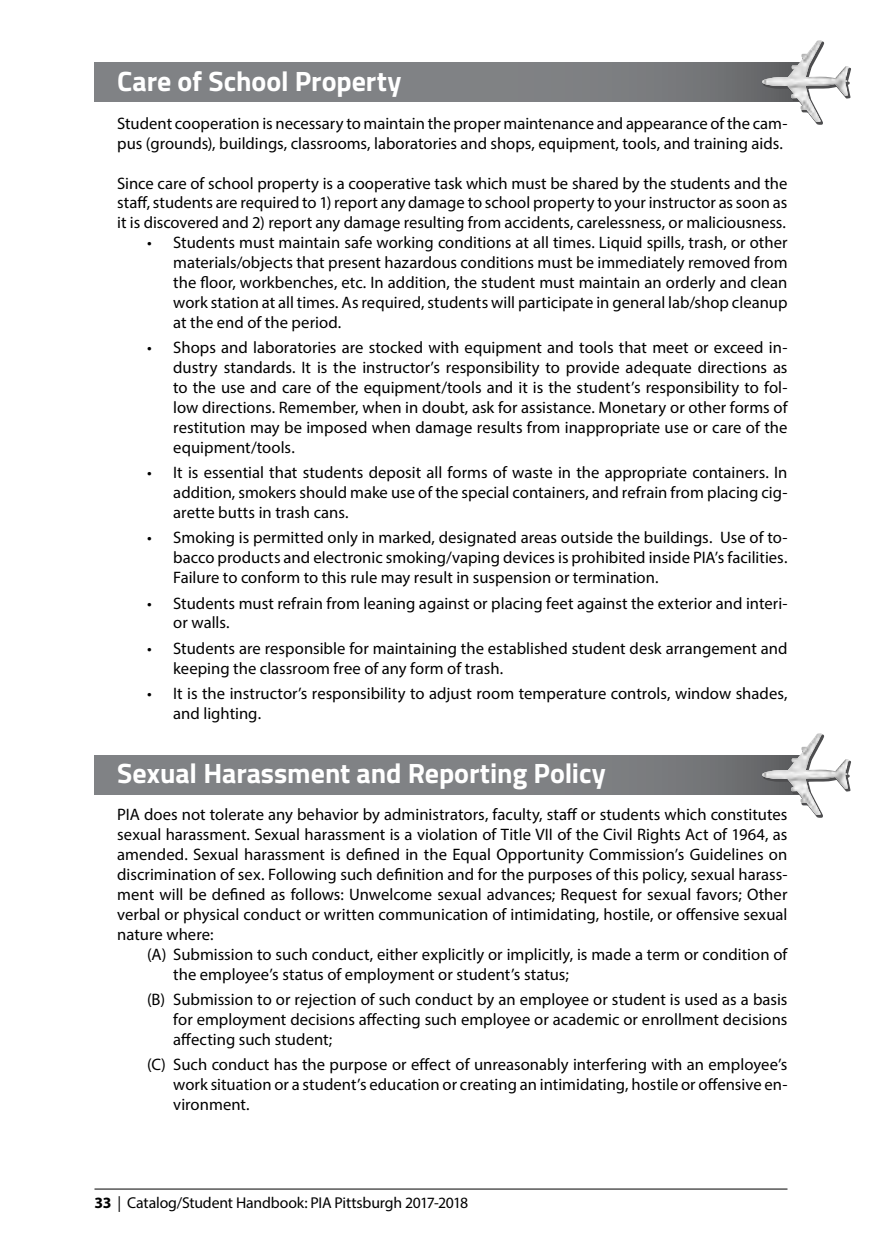
<style>
.page{position:relative;width:882px;height:1260px;background:#fff}
.page>*{position:absolute;margin:0;border:0;box-sizing:border-box;transform-origin:0 0}
.t1{font:700 28px "Titillium Web";color:#fff}
.t2{font:16.62px/19.9px "Myriad Pro";color:#000;text-align:justify}
.t3{font:15.75px "Myriad Pro";letter-spacing:-.015em;color:#000}
.s1{font-weight:700}
</style>
<div class="page">
<hr style="left:94px;top:1189px;width:694px;height:1px;background:#000">
<div style="left:94px;top:755px;width:710px;height:40px;background:linear-gradient(to right,#848689,#757779)"></div>
<svg style="left:815px;top:760px;width:36px;height:58px"></svg>
<img style="left:762px;top:733px;width:87px;height:82px">
<div style="left:94px;top:62px;width:710px;height:40px;background:linear-gradient(to right,#848689,#757779)"></div>
<svg style="left:815px;top:67px;width:36px;height:58px"></svg>
<img style="left:762px;top:40px;width:87px;height:82px">
<h1 class="t1" style="left:117px;top:60px;width:286px">Care of School Property</h1>
<p class="t2" style="left:117px;top:113px;width:672px">Student cooperation is necessary to maintain the proper maintenance and appearance of the cam&shy;pus (grounds), buildings, classrooms, laboratories and shops, equipment, tools, and training aids.</p>
<p class="t2" style="left:117px;top:173px;width:672px">Since care of school property is a cooperative task which must be shared by the students and the staff, students are required to 1) report any damage to school property to your instructor as soon as it is discovered and 2) report any damage resulting from accidents, carelessness, or maliciousness.</p>
<p class="t2" style="left:173px;top:233px;width:616px;text-indent:-26px">• Students must maintain safe working conditions at all times. Liquid spills, trash, or other materials/objects that present hazardous conditions must be immediately removed from the floor, workbenches, etc. In addition, the student must maintain an orderly and clean work station at all times. As required, students will participate in general lab/shop cleanup at the end of the period.</p>
<p class="t2" style="left:173px;top:338px;width:616px;text-indent:-26px">• Shops and laboratories are stocked with equipment and tools that meet or exceed in&shy;dustry standards. It is the instructor’s responsibility to provide adequate directions as to the use and care of the equipment/tools and it is the student’s responsibility to fol&shy;low directions. Remember, when in doubt, ask for assistance. Monetary or other forms of restitution may be imposed when damage results from inappropriate use or care of the equipment/tools.</p>
<p class="t2" style="left:173px;top:463px;width:616px;text-indent:-26px">• It is essential that students deposit all forms of waste in the appropriate containers. In addition, smokers should make use of the special containers, and refrain from placing cig&shy;arette butts in trash cans.</p>
<p class="t2" style="left:173px;top:528px;width:616px;text-indent:-26px">• Smoking is permitted only in marked, designated areas outside the buildings. Use of to&shy;bacco products and electronic smoking/vaping devices is prohibited inside PIA’s facilities.<br>Failure to conform to this rule may result in suspension or termination.</p>
<p class="t2" style="left:173px;top:593px;width:616px;text-indent:-26px">• Students must refrain from leaning against or placing feet against the exterior and interi&shy;or walls.</p>
<p class="t2" style="left:173px;top:638px;width:616px;text-indent:-26px">• Students are responsible for maintaining the established student desk arrangement and keeping the classroom free of any form of trash.</p>
<p class="t2" style="left:173px;top:683px;width:616px;text-indent:-26px">• It is the instructor’s responsibility to adjust room temperature controls, window shades, and lighting.</p>
<h1 class="t1" style="left:117px;top:752px;width:490px">Sexual Harassment and Reporting Policy</h1>
<p class="t2" style="left:117px;top:804px;width:672px">PIA does not tolerate any behavior by administrators, faculty, staff or students which constitutes sexual harassment. Sexual harassment is a violation of Title VII of the Civil Rights Act of 1964, as amended. Sexual harassment is defined in the Equal Opportunity Commission’s Guidelines on discrimination of sex. Following such definition and for the purposes of this policy, sexual harass&shy;ment will be defined as follows: Unwelcome sexual advances; Request for sexual favors; Other verbal or physical conduct or written communication of intimidating, hostile, or offensive sexual nature where:</p>
<p class="t2" style="left:173px;top:944px;width:616px;text-indent:-26px">(A) Submission to such conduct, either explicitly or implicitly, is made a term or condition of the employee’s status of employment or student’s status;</p>
<p class="t2" style="left:173px;top:989px;width:616px;text-indent:-26px">(B) Submission to or rejection of such conduct by an employee or student is used as a basis for employment decisions affecting such employee or academic or enrollment decisions affecting such student;</p>
<p class="t2" style="left:173px;top:1054px;width:616px;text-indent:-26px">(C) Such conduct has the purpose or effect of unreasonably interfering with an employee’s work situation or a student’s education or creating an intimidating, hostile or offensive en&shy;vironment.</p>
<p class="t3" style="left:94px;top:1193px;width:375px"><span class="s1">33</span> | Catalog/Student Handbook: PIA Pittsburgh 2017-2018</p>
</div>
